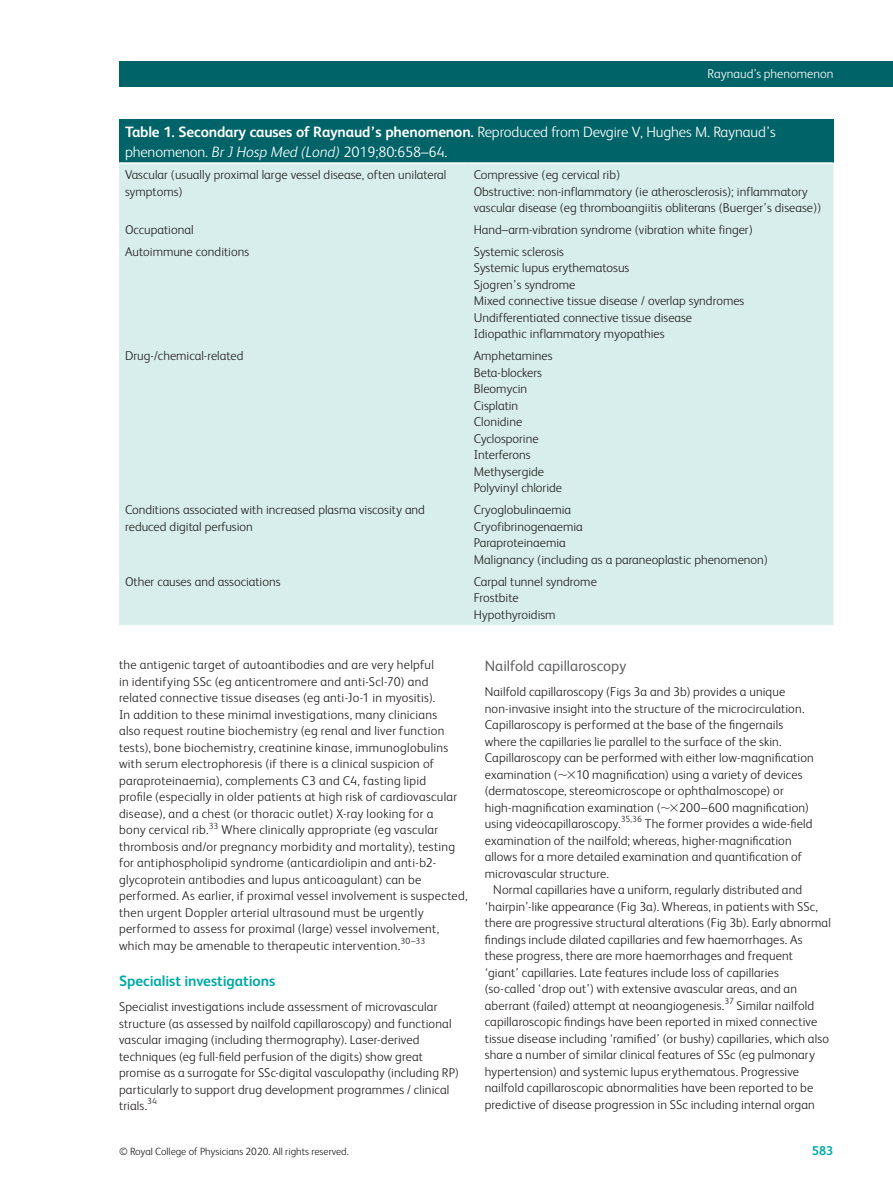
<style>
.page{position:relative;width:893px;height:1191px;background:#fff}
.page>*{position:absolute;margin:0;border:0;box-sizing:border-box;transform-origin:0 0}
.table-wrap_caption_P{font:300 15px/20.2px "FS Albert";letter-spacing:-.01em;color:#fff}
.body_H1{font:700 15px "FS Albert";letter-spacing:-.005em;color:#00a9a7}
.sec_H2{font:15px "FS Albert";color:#636366}
.body_sec_P_noIndent{font:300 12.75px/16.5px "FS Albert";letter-spacing:.015em;color:#231f20}
.tbody_left{font:300 12.75px/16.5px "FS Albert";color:#231f20}
.body_sec_P_Indent{font:300 12.75px/16.5px "FS Albert";letter-spacing:.01em;color:#231f20}
.t1{font:300 12.75px "FS Albert";letter-spacing:.005em;color:#fff}
.t2{font:700 12.75px "FS Albert";color:#00a9a7}
.t3{font:300 10.5px "FS Albert";color:#231f20}
.body_sec_P_noIndent-2{font:300 8.85px "FS Albert";color:#231f20}
.s1{font-weight:700}
.s2{font-style:italic}
</style>
<div class="page">
<div style="left:119px;top:62px;width:774px;height:25px;background:#006368"></div>
<div style="left:119px;top:119px;width:714px;height:44px;background:#006368"></div>
<div style="left:119px;top:164px;width:714px;height:461px;background:#d8eeed"></div>
<hr style="left:119px;top:162px;width:349px;height:2px;background:#fff">
<hr style="left:468px;top:162px;width:365px;height:2px;background:#fff">
<p class="t1" style="left:708px;top:66px;width:127px">Raynaud’s phenomenon</p>
<p class="table-wrap_caption_P" style="left:125px;top:121px;width:652px"><span class="s1">Table 1. Secondary causes of Raynaud’s phenomenon.</span> Reproduced from Devgire V, Hughes M. Raynaud’s phenomenon. <span class="s2">Br J Hosp Med (Lond)</span> 2019;80:658–64.</p>
<p class="tbody_left" style="left:125px;top:166px;width:323px">Vascular (usually proximal large vessel disease, often unilateral symptoms)</p>
<p class="tbody_left" style="left:474px;top:166px;width:349px">Compressive (eg cervical rib)<br>Obstructive: non-inflammatory (ie atherosclerosis); inflammatory vascular disease (eg thromboangiitis obliterans (Buerger’s disease))</p>
<p class="tbody_left" style="left:125px;top:221px;width:70px">Occupational</p>
<p class="tbody_left" style="left:474px;top:221px;width:280px">Hand–arm-vibration syndrome (vibration white finger)</p>
<p class="tbody_left" style="left:125px;top:243px;width:126px">Autoimmune conditions</p>
<p class="tbody_left" style="left:474px;top:243px;width:272px">Systemic sclerosis<br>Systemic lupus erythematosus<br>Sjogren’s syndrome<br>Mixed connective tissue disease / overlap syndromes Undifferentiated connective tissue disease Idiopathic inflammatory myopathies</p>
<p class="tbody_left" style="left:125px;top:348px;width:120px">Drug-/chemical-related</p>
<p class="tbody_left" style="left:474px;top:348px;width:90px">Amphetamines<br>Beta-blockers<br>Bleomycin<br>Cisplatin<br>Clonidine<br>Cyclosporine<br>Interferons<br>Methysergide<br>Polyvinyl chloride</p>
<p class="tbody_left" style="left:125px;top:502px;width:301px">Conditions associated with increased plasma viscosity and reduced digital perfusion</p>
<p class="tbody_left" style="left:474px;top:502px;width:296px">Cryoglobulinaemia<br>Cryofibrinogenaemia<br>Paraproteinaemia<br>Malignancy (including as a paraneoplastic phenomenon)</p>
<p class="tbody_left" style="left:125px;top:573px;width:157px">Other causes and associations</p>
<p class="tbody_left" style="left:474px;top:573px;width:125px">Carpal tunnel syndrome<br>Frostbite<br>Hypothyroidism</p>
<p class="body_sec_P_noIndent" style="left:119px;top:656px;width:340px">the antigenic target of autoantibodies and are very helpful<br>in identifying SSc (eg anticentromere and anti-Scl-70) and related connective tissue diseases (eg anti-Jo-1 in myositis).<br>In addition to these minimal investigations, many clinicians also request routine biochemistry (eg renal and liver function tests), bone biochemistry, creatinine kinase, immunoglobulins with serum electrophoresis (if there is a clinical suspicion of paraproteinaemia), complements C3 and C4, fasting lipid profile (especially in older patients at high risk of cardiovascular disease), and a chest (or thoracic outlet) X-ray looking for a bony cervical rib.</p>
<p class="body_sec_P_noIndent-2" style="left:209px;top:820px;width:11px">33</p>
<p class="body_sec_P_noIndent" style="left:119px;top:821px;width:350px;text-indent:102px">Where clinically appropriate (eg vascular thrombosis and/or pregnancy morbidity and mortality), testing for antiphospholipid syndrome (anticardiolipin and anti-b2- glycoprotein antibodies and lupus anticoagulant) can be performed. As earlier, if proximal vessel involvement is suspected, then urgent Doppler arterial ultrasound must be urgently performed to assess for proximal (large) vessel involvement, which may be amenable to therapeutic intervention.</p>
<p class="body_sec_P_noIndent-2" style="left:401px;top:936px;width:26px">30–33</p>
<p class="body_H1" style="left:119px;top:972px;width:158px">Specialist investigations</p>
<p class="body_sec_P_noIndent" style="left:119px;top:998px;width:341px">Specialist investigations include assessment of microvascular structure (as assessed by nailfold capillaroscopy) and functional vascular imaging (including thermography). Laser-derived techniques (eg full-field perfusion of the digits) show great promise as a surrogate for SSc-digital vasculopathy (including RP) particularly to support drug development programmes / clinical trials.<sup>34</sup></p>
<p class="sec_H2" style="left:485px;top:657px;width:143px">Nailfold capillaroscopy</p>
<p class="body_sec_P_noIndent" style="left:485px;top:683px;width:331px">Nailfold capillaroscopy (Figs 3a and 3b) provides a unique non-invasive insight into the structure of the microcirculation.<br>Capillaroscopy is performed at the base of the fingernails where the capillaries lie parallel to the surface of the skin.<br>Capillaroscopy can be performed with either low-magnification examination (∼ 10 magnification) using a variety of devices (dermatoscope, stereomicroscope or ophthalmoscope) or high-magnification examination (∼ 200–600 magnification) using videocapillaroscopy.<sup>35,36</sup> The former provides a wide-field examination of the nailfold; whereas, higher-magnification allows for a more detailed examination and quantification of microvascular structure.</p>
<p class="body_sec_P_Indent" style="left:485px;top:881px;width:348px;text-indent:9px">Normal capillaries have a uniform, regularly distributed and ‘hairpin’-like appearance (Fig 3a). Whereas, in patients with SSc, there are progressive structural alterations (Fig 3b). Early abnormal findings include dilated capillaries and few haemorrhages. As these progress, there are more haemorrhages and frequent<br>‘giant’ capillaries. Late features include loss of capillaries (so-called ‘drop out’) with extensive avascular areas, and an aberrant (failed) attempt at neoangiogenesis.<sup>37</sup> Similar nailfold capillaroscopic findings have been reported in mixed connective tissue disease including ‘ramified’ (or bushy) capillaries, which also share a number of similar clinical features of SSc (eg pulmonary hypertension) and systemic lupus erythematous. Progressive nailfold capillaroscopic abnormalities have been reported to be predictive of disease progression in SSc including internal organ</p>
<p class="t3" style="left:119px;top:1145px;width:231px">© Royal College of Physicians 2020. All rights reserved.</p>
<p class="t2" style="left:812px;top:1143px;width:23px">583</p>
</div>
